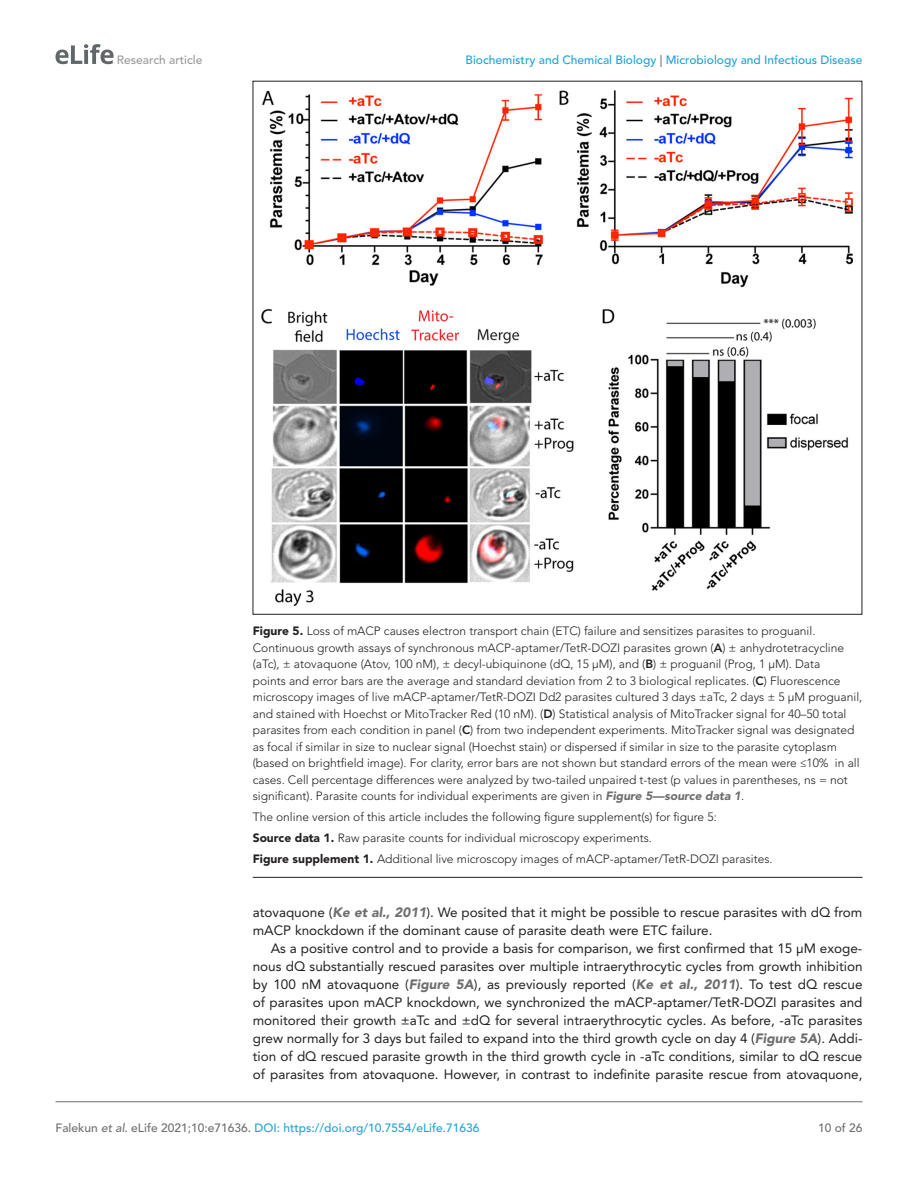
<style>
.page{position:relative;width:918px;height:1188px;background:#fff}
.page>*{position:absolute;margin:0;border:0;box-sizing:border-box;transform-origin:0 0}
.t1{font:13.5px/18px "Avenir LT Std";color:#231f20}
.t2{font:300 12px/16.5px "Avenir LT Std";color:#231f20}
.t3{font:500 12px "Avenir LT Std";color:#1ea4d7}
.t4{font:500 12px "Avenir LT Std";color:#9a9a9a}
.t5{font:500 12px "Avenir LT Std";color:#6e6e70}
.s1{color:#6e6e70}
.s2{font-weight:900}
.s3{font-weight:800}
.s4{font-weight:900;font-style:italic;color:#6e6e70}
.s5{font-style:italic;color:#6e6e70}
</style>
<div class="page">
<svg style="left:56px;top:44px;width:58px;height:20px"></svg>
<hr style="left:56px;top:1101px;width:806px;height:1px;background:#6e6e70">
<hr style="left:253px;top:877px;width:609px;height:1px;background:#231f20">
<img style="left:262px;top:90px;width:591px;height:515px">
<p class="t4" style="left:117px;top:53px;width:87px">Research article</p>
<p class="t3" style="left:465px;top:53px;width:398px">Biochemistry and Chemical Biology <span class="s1">|</span> Microbiology and Infectious Disease</p>
<p class="t2" style="left:253px;top:623px;width:611px"><span class="s2">Figure 5.</span> Loss of mACP causes electron transport chain (ETC) failure and sensitizes parasites to proguanil.<br>Continuous growth assays of synchronous mACP-aptamer/TetR-DOZI parasites grown (<span class="s3">A</span>) ± anhydrotetracycline (aTc), ± atovaquone (Atov, 100 nM), ± decyl-ubiquinone (dQ, 15 µM), and (<span class="s3">B</span>) ± proguanil (Prog, 1 µM). Data<br>points and error bars are the average and standard deviation from 2 to 3 biological replicates. (<span class="s3">C</span>) Fluorescence microscopy images of live mACP-aptamer/TetR-DOZI Dd2 parasites cultured 3 days ±aTc, 2 days ± 5 µM proguanil, and stained with Hoechst or MitoTracker Red (10 nM). (<span class="s3">D</span>) Statistical analysis of MitoTracker signal for 40–50 total parasites from each condition in panel (<span class="s3">C</span>) from two independent experiments. MitoTracker signal was designated as focal if similar in size to nuclear signal (Hoechst stain) or dispersed if similar in size to the parasite cytoplasm (based on brightfield image). For clarity, error bars are not shown but standard errors of the mean were ≤10% in all cases. Cell percentage differences were analyzed by two-tailed unpaired t-test (p values in parentheses, ns = not significant). Parasite counts for individual experiments are given in <span class="s4">Figure 5—source data 1</span>.</p>
<p class="t2" style="left:253px;top:807px;width:521px;line-height:21px">The online version of this article includes the following figure supplement(s) for figure 5:<br><span class="s2">Source data 1.</span> Raw parasite counts for individual microscopy experiments.<br><span class="s2">Figure supplement 1.</span> Additional live microscopy images of mACP-aptamer/TetR-DOZI parasites.</p>
<p class="t1" style="left:253px;top:903px;width:611px">atovaquone (<span class="s4">Ke et al., 2011</span>). We posited that it might be possible to rescue parasites with dQ from mACP knockdown if the dominant cause of parasite death were ETC failure.</p>
<p class="t1" style="left:253px;top:940px;width:611px;text-align:justify;text-indent:18px">As a positive control and to provide a basis for comparison, we first confirmed that 15 µM exoge&shy;nous dQ substantially rescued parasites over multiple intraerythrocytic cycles from growth inhibition by 100 nM atovaquone (<span class="s4">Figure 5A</span>), as previously reported (<span class="s4">Ke et al., 2011</span>). To test dQ rescue of parasites upon mACP knockdown, we synchronized the mACP-aptamer/TetR-DOZI parasites and monitored their growth ±aTc and ±dQ for several intraerythrocytic cycles. As before, -aTc parasites grew normally for 3 days but failed to expand into the third growth cycle on day 4 (<span class="s4">Figure 5A</span>). Addi&shy;tion of dQ rescued parasite growth in the third growth cycle in -aTc conditions, similar to dQ rescue of parasites from atovaquone. However, in contrast to indefinite parasite rescue from atovaquone,</p>
<p class="t3" style="left:56px;top:1121px;width:425px"><span class="s1">Falekun</span> <span class="s5">et al</span><span class="s1">. eLife 2021;10:e71636.</span> DOI: https://doi.org/10.7554/eLife.71636</p>
<p class="t5" style="left:818px;top:1121px;width:46px">10 of 26</p>
</div>
